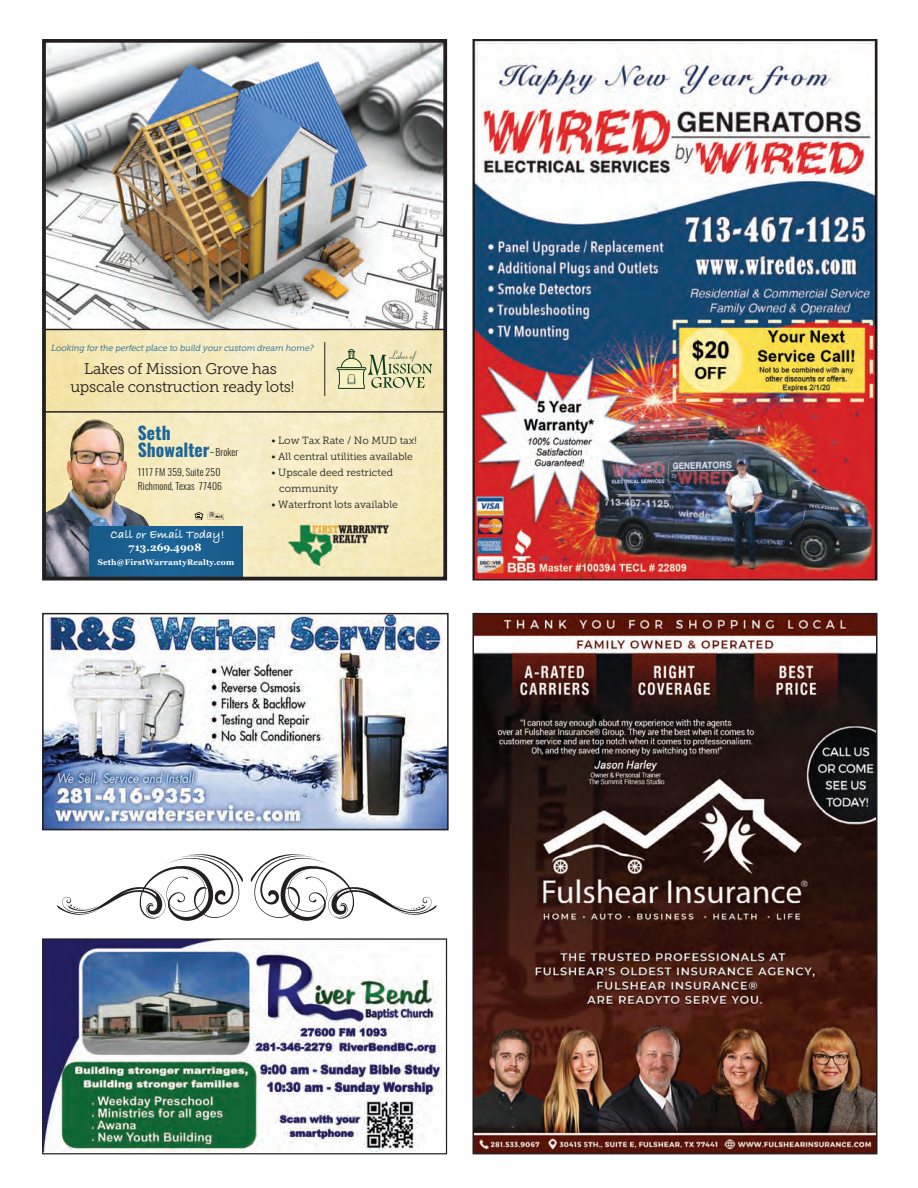
<style>
.page{position:relative;width:918px;height:1188px;background:#fff}
.page>*{position:absolute;margin:0;border:0;box-sizing:border-box;transform-origin:0 0}
.t1{font:700 17.7px/17.7px "Oswald";letter-spacing:.005em;color:#1b6598}
.t2{font:15.45px/18.3px "Museo Slab 300";letter-spacing:-.015em;color:#231f20;text-align:center}
.t3{font:700 12.45px "Bradley Hand ITCTT";letter-spacing:-.005em;color:#fff}
.t4{font:11.85px "Ribbon 131 BT";color:#0b3b1c}
.t5{font:700 10.65px "Georgia";color:#fff}
.t6{font:10.35px/15.9px "Museo Slab 300";color:#231f20}
.t7{font:300 9.9px/13.8px "Oswald";letter-spacing:.01em;color:#231f20}
.t8{font:italic 8.85px "Museo Slab 300";letter-spacing:-.01em;color:#1b6598}
.t9{font:700 8.1px "Georgia";letter-spacing:.02em;color:#fff}
</style>
<div class="page">
<img style="left:475px;top:42px;width:400px;height:535px">
<div style="left:472px;top:39px;width:406px;height:541px;border:2px solid #231f20"></div>
<img style="left:45px;top:616px;width:401px;height:211px">
<div style="left:42px;top:613px;width:407px;height:217px;border:2px solid #231f20"></div>
<svg style="left:57px;top:854px;width:380px;height:67px"></svg>
<img style="left:47px;top:44px;width:395px;height:285px">
<img style="left:47px;top:413px;width:395px;height:163px">
<svg style="left:195px;top:512px;width:29px;height:8px"></svg>
<img style="left:47px;top:419px;width:114px;height:157px">
<img style="left:89px;top:535px;width:1px;height:20px">
<div style="left:90px;top:527px;width:153px;height:51px;background:#1a5f90"></div>
<img style="left:287px;top:524px;width:104px;height:43px">
<img style="left:47px;top:330px;width:395px;height:81px">
<hr style="left:324px;top:342px;width:1px;height:54px;background:#231f20">
<svg style="left:337px;top:349px;width:95px;height:40px;background:#cecda4"></svg>
<hr style="left:43px;top:411px;width:403px;height:2px;background:#231f20">
<hr style="left:43px;top:329px;width:403px;height:1px;background:#231f20">
<div style="left:42px;top:39px;width:405px;height:541px;border:2px solid #231f20"></div>
<img style="left:475px;top:616px;width:400px;height:535px">
<div style="left:472px;top:613px;width:406px;height:541px;border:2px solid #231f20"></div>
<img style="left:44px;top:940px;width:400px;height:212px">
<div style="left:42px;top:938px;width:405px;height:216px;border:1px solid #231f20"></div>
<p class="t8" style="left:51px;top:344px;width:264px">Looking for the perfect place to build your custom dream home?</p>
<h2 class="t2" style="left:70px;top:360px;width:226px">Lakes of Mission Grove has upscale construction ready lots!</h2>
<p class="t4" style="left:391px;top:348px;width:27px">Lakes of</p>
<h1 class="t1" style="left:138px;top:425px;width:73px">Seth<br>Showalter</h1>
<p class="t7" style="left:138px;top:466px;width:86px">1117 FM 359, Suite 250<br>Richmond, Texas 77406</p>
<p class="t7" style="left:210px;top:446px;width:30px">– Broker</p>
<p class="t3" style="left:111px;top:527px;width:116px">Call or Email Today!</p>
<p class="t9" style="left:98px;top:557px;width:138px">Seth@FirstWarrantyRealty.com</p>
<p class="t5" style="left:129px;top:541px;width:75px">713.269.4908</p>
<p class="t6" style="left:272px;top:432px;width:147px">• Low Tax Rate / No MUD tax!</p>
<p class="t6" style="left:272px;top:448px;width:143px">• All central utilities available</p>
<p class="t6" style="left:279px;top:464px;width:115px;text-indent:-8px">• Upscale deed restricted community</p>
<p class="t6" style="left:272px;top:496px;width:128px">• Waterfront lots available</p>
</div>
